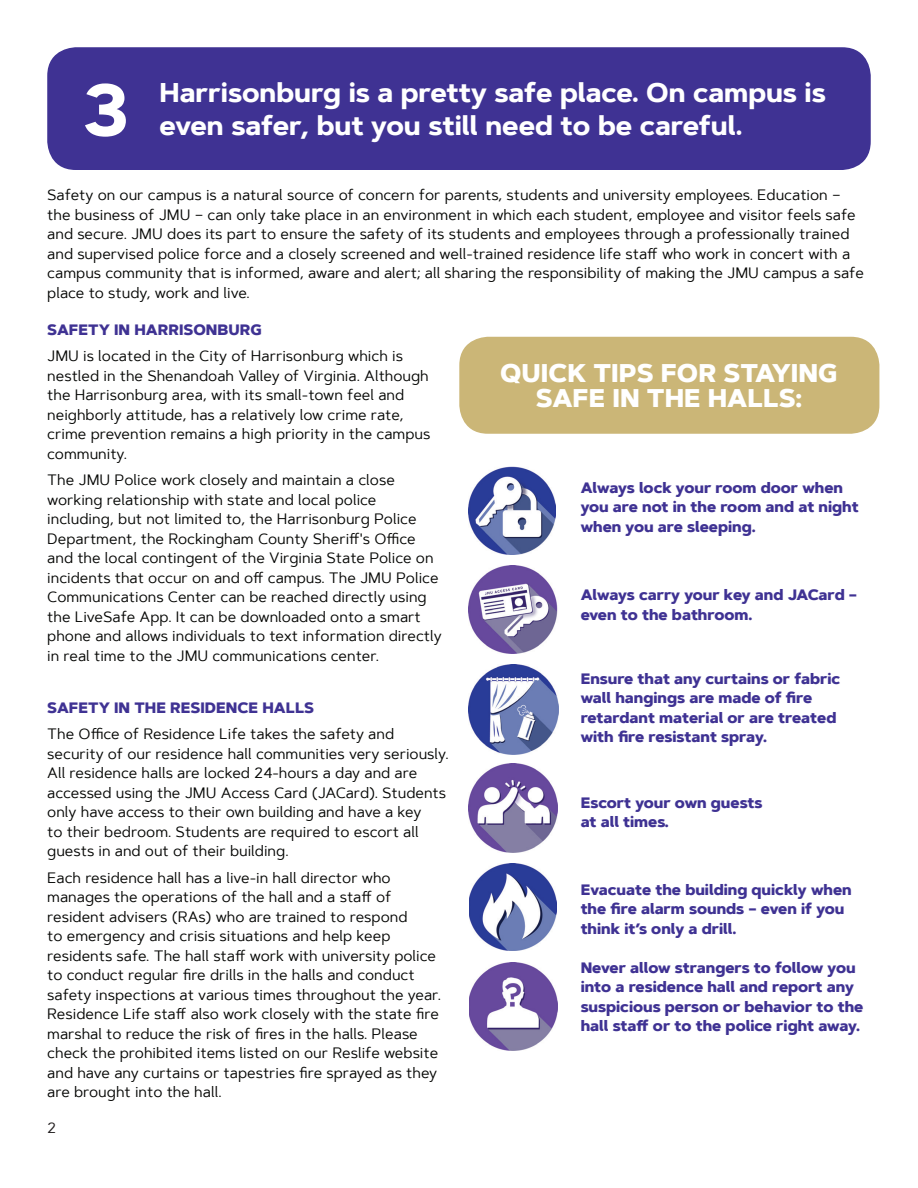
<style>
.page{position:relative;width:918px;height:1188px;background:#fff}
.page>*{position:absolute;margin:0;border:0;box-sizing:border-box;transform-origin:0 0}
.t1{font:700 72px "Artegra Sans";color:#fff}
.t2{font:700 27px/33px "Artegra Sans";color:#fff}
.t3{font:800 25.5px/25.5px "Artegra Sans";color:#fff;text-align:center}
.t4{font:15px/19.5px "Artegra Sans";color:#040503}
.t5{font:800 15px/19.5px "Artegra Sans";color:#3f3293}
.t6{font:15px "Artegra Sans";color:#231f20}
</style>
<div class="page">
<div style="left:459px;top:337px;width:420px;height:97px;background:#cbb677;border-radius:29px"></div>
<img style="left:468px;top:466px;width:87px;height:89px">
<div style="left:47px;top:47px;width:824px;height:123px;background:#3f3293;border-radius:29px"></div>
<img style="left:469px;top:863px;width:87px;height:88px">
<img style="left:469px;top:962px;width:88px;height:89px">
<img style="left:468px;top:664px;width:90px;height:90px">
<img style="left:469px;top:764px;width:89px;height:89px">
<img style="left:469px;top:565px;width:89px;height:88px">
<h1 class="t1" style="left:82px;top:57px;width:48px">3</h1>
<h2 class="t2" style="left:160px;top:77px;width:668px">Harrisonburg is a pretty safe place. On campus is even safer, but you still need to be careful.</h2>
<p class="t4" style="left:47px;top:185px;width:818px">Safety on our campus is a natural source of concern for parents, students and university employees. Education – the business of JMU – can only take place in an environment in which each student, employee and visitor feels safe and secure. JMU does its part to ensure the safety of its students and employees through a professionally trained and supervised police force and a closely screened and well-trained residence life staff who work in concert with a campus community that is informed, aware and alert; all sharing the responsibility of making the JMU campus a safe place to study, work and live.</p>
<p class="t5" style="left:47px;top:320px;width:216px">SAFETY IN HARRISONBURG</p>
<p class="t4" style="left:47px;top:346px;width:385px">JMU is located in the City of Harrisonburg which is nestled in the Shenandoah Valley of Virginia. Although the Harrisonburg area, with its small-town feel and neighborly attitude, has a relatively low crime rate, crime prevention remains a high priority in the campus community.</p>
<p class="t4" style="left:47px;top:470px;width:396px">The JMU Police work closely and maintain a close working relationship with state and local police including, but not limited to, the Harrisonburg Police Department, the Rockingham County Sheriff's Office and the local contingent of the Virginia State Police on incidents that occur on and off campus. The JMU Police Communications Center can be reached directly using the LiveSafe App. It can be downloaded onto a smart phone and allows individuals to text information directly in real time to the JMU communications center.</p>
<p class="t5" style="left:47px;top:698px;width:268px">SAFETY IN THE RESIDENCE HALLS</p>
<p class="t4" style="left:47px;top:724px;width:403px">The Office of Residence Life takes the safety and security of our residence hall communities very seriously.<br>All residence halls are locked 24-hours a day and are accessed using the JMU Access Card (JACard). Students only have access to their own building and have a key<br>to their bedroom. Students are required to escort all guests in and out of their building.</p>
<p class="t4" style="left:47px;top:867px;width:395px">Each residence hall has a live-in hall director who manages the operations of the hall and a staff of resident advisers (RAs) who are trained to respond<br>to emergency and crisis situations and help keep residents safe. The hall staff work with university police to conduct regular fire drills in the halls and conduct safety inspections at various times throughout the year.<br>Residence Life staff also work closely with the state fire marshal to reduce the risk of fires in the halls. Please check the prohibited items listed on our Reslife website and have any curtains or tapestries fire sprayed as they are brought into the hall.</p>
<p class="t6" style="left:47px;top:1118px;width:11px">2</p>
<h3 class="t3" style="left:500px;top:360px;width:339px">QUICK TIPS FOR STAYING<br>SAFE IN THE HALLS:</h3>
<p class="t5" style="left:581px;top:478px;width:279px">Always lock your room door when you are not in the room and at night when you are sleeping.</p>
<p class="t5" style="left:581px;top:585px;width:278px">Always carry your key and JACard – even to the bathroom.</p>
<p class="t5" style="left:581px;top:669px;width:261px">Ensure that any curtains or fabric wall hangings are made of fire retardant material or are treated with fire resistant spray.</p>
<p class="t5" style="left:581px;top:793px;width:183px">Escort your own guests at all times.</p>
<p class="t5" style="left:581px;top:880px;width:273px">Evacuate the building quickly when the fire alarm sounds – even if you think it’s only a drill.</p>
<p class="t5" style="left:581px;top:958px;width:284px">Never allow strangers to follow you into a residence hall and report any suspicious person or behavior to the hall staff or to the police right away.</p>
</div>
